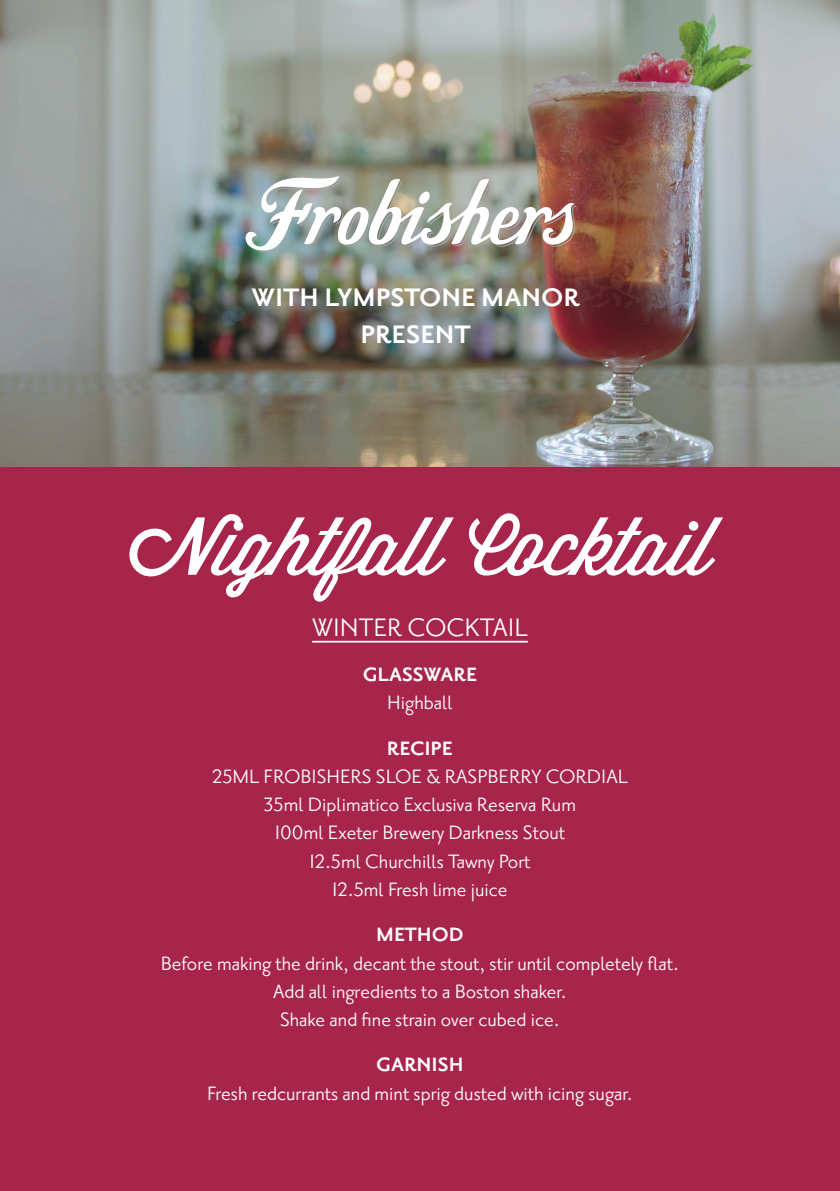
<style>
.page{position:relative;width:840px;height:1191px;background:#fff}
.page>*{position:absolute;margin:0;border:0;box-sizing:border-box;transform-origin:0 0}
.t1{font:79.6px "Wisdom Script AI";color:#fff}
.t2{font:700 30.8px/37px "Priori San";color:#fff;text-align:center}
.t3{font:30.8px "Priori Sans OT";color:#fff}
.t4{font:23.6px/28.2px "Priori Sans OT";color:#fff;text-align:center}
.t5{font:700 23.6px "Priori San";color:#fff}
</style>
<div class="page">
<img style="left:0;top:0;width:839px;height:468px">
<img style="left:245px;top:176px;width:331px;height:76px">
<div style="left:0;top:468px;width:839px;height:723px;background:#a7244b"></div>
<hr style="left:312px;top:641px;width:215px;height:1px;background:#fff">
<h2 class="t2" style="left:251px;top:279px;width:330px">WITH LYMPSTONE MANOR<br>PRESENT</h2>
<h1 class="t1" style="left:128px;top:485px;width:585px">Nightfall Cocktail</h1>
<h2 class="t3" style="left:312px;top:613px;width:217px">WINTER COCKTAIL</h2>
<p class="t5" style="left:362px;top:662px;width:116px">GLASSWARE</p>
<p class="t4" style="left:387px;top:690px;width:67px">Highball</p>
<p class="t5" style="left:387px;top:735px;width:67px">RECIPE</p>
<p class="t4" style="left:212px;top:763px;width:417px">25ML FROBISHERS SLOE &amp; RASPBERRY CORDIAL 35ml Diplimatico Exclusiva Reserva Rum<br>100ml Exeter Brewery Darkness Stout<br>12.5ml Churchills Tawny Port<br>12.5ml Fresh lime juice</p>
<p class="t5" style="left:376px;top:922px;width:89px">METHOD</p>
<p class="t4" style="left:161px;top:950px;width:519px">Before making the drink, decant the stout, stir until completely flat.<br>Add all ingredients to a Boston shaker.<br>Shake and fine strain over cubed ice.</p>
<p class="t5" style="left:376px;top:1052px;width:89px">GARNISH</p>
<p class="t4" style="left:207px;top:1080px;width:427px">Fresh redcurrants and mint sprig dusted with icing sugar.</p>
</div>
